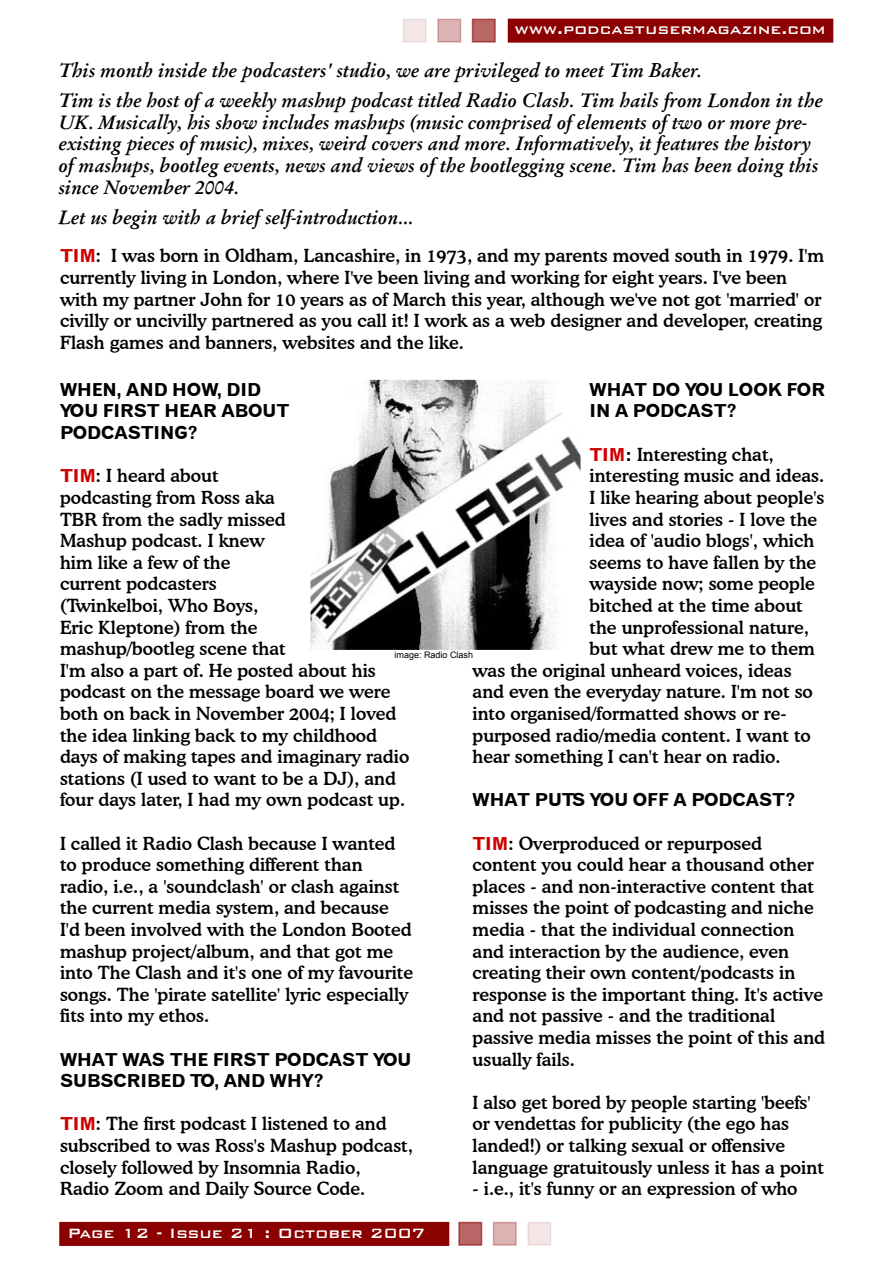
<style>
.page{position:relative;width:893px;height:1263px;background:#fff}
.page>*{position:absolute;margin:0;border:0;box-sizing:border-box;transform-origin:0 0}
.t1{font:19.5px/21.6px "Garamond No 8 Med Ita";letter-spacing:.02em;color:#000}
.t2{font:19.5px/30.6px "Garamond No 8 Med Ita";letter-spacing:-.01em;color:#000}
.t3{font:500 18px/21.6px "Cooper BT";letter-spacing:-.03em;color:#000}
.t4{font:500 18px "Cooper BT";letter-spacing:.01em;color:#000}
.t5{font:18px/21.6px "Gothic 720 BT Bold B";letter-spacing:-.01em;color:#000}
.t6{font:500 18px/21.6px "Cooper BT";letter-spacing:-.01em;color:#000}
.t7{font:500 18px "Cooper BT";letter-spacing:-.05em;color:#000}
.t8{font:500 18px "Bank Gothic BT";letter-spacing:.025em;color:#fff}
.t9{font:500 18px "Bank Gothic BT";color:#fff}
.t10{font:500 18px "Cooper BT";letter-spacing:.08em;color:#000}
.t11{font:500 18px "Cooper BT";letter-spacing:.055em;color:#000}
.t12{font:9px "Arial";color:#000}
.s1{font-family:"Gothic 720 BT Bold B";font-weight:400;color:#cd0000}
.s2{font-family:"Gothic 720 BT Bold B";font-weight:400}
</style>
<div class="page">
<img style="left:310px;top:380px;width:270px;height:270px">
<div style="left:508px;top:19px;width:324px;height:23px;background:#8b0000"></div>
<div style="left:508px;top:19px;width:325px;height:24px;border:2px solid #8b0000"></div>
<div style="left:472px;top:19px;width:23px;height:23px;background:#b96666"></div>
<div style="left:472px;top:19px;width:24px;height:24px;border:2px solid #8b0000"></div>
<div style="left:438px;top:19px;width:22px;height:23px;background:#dcb3b3"></div>
<div style="left:404px;top:19px;width:22px;height:23px;background:#f3e6e6"></div>
<div style="left:60px;top:1223px;width:388px;height:22px;background:#8b0000"></div>
<div style="left:59px;top:1222px;width:390px;height:24px;border:2px solid #8b0000"></div>
<div style="left:459px;top:1222px;width:23px;height:23px;background:#b96666"></div>
<div style="left:458px;top:1222px;width:24px;height:24px;border:2px solid #8b0000"></div>
<div style="left:494px;top:1222px;width:22px;height:23px;background:#dcb3b3"></div>
<div style="left:528px;top:1222px;width:22px;height:23px;background:#f3e6e6"></div>
<p class="t8" style="left:514px;top:20px;width:312px">www.podcastusermagazine.com</p>
<p class="t2" style="left:58px;top:55px;width:763px">Th is m onth insid e th e podcasters' stud io, w e are privilege d to m ee tTim Bak er.<br>Tim is th e h ostofa w eek ly m ash up podcasttitle d R ad io Clash .Tim h ails from London in th e</p>
<p class="t1" style="left:58px;top:111px;width:761px">UK.Musically, h is sh ow includes m ash ups (m usiccom prised ofelem ents oftw o or m ore pre-<br>e xisting pieces ofm usic), m ixes, w eird covers and m ore .Inform atively, itfeatures th e h istory ofm ash ups, bootleg events, new s and view s ofth e bootlegging scene.Tim h as been doing th is since Novem b er 2004.</p>
<p class="t1" style="left:58px;top:207px;width:361px">Le tus b egin w ith a b rie fself-introduction...</p>
<p class="t3" style="left:60px;top:245px;width:765px"><span class="s1">TIM</span>: Iw as born in O ldh am , Lancash ire , in 19 73, and m y pare nts m ove d south in 19 79 . I'm curre ntly living in London, w h e re I've be e n living and w ork ing for e igh tye ars. I've be e n<br>w ith m y partne r Joh n for 10 ye ars as ofMarch th is ye ar, alth ough w e 've notgot'm arrie d'or civilly or uncivilly partne re d as you callit! Iw ork as a w e b de signe r and de ve lope r, cre ating Flash gam e s and banne rs, w e bsite s and th e lik e .</p>
<p class="t5" style="left:60px;top:378px;width:232px">WH EN,AND H OW,DID<br>YOU FIRST H EAR ABOUT<br>POD CASTING?</p>
<p class="t3" style="left:60px;top:465px;width:351px"><span class="s1">TIM</span>: Ih e ard about<br>podcasting from Ross ak a<br>TBR from th e sadly m isse d<br>Mash up podcast. Ik ne w<br>him like afew ofthe<br>curre ntpodcaste rs<br>(Tw ink e lboi, W h o Boys,<br>Eric Kle ptone ) from th e<br>m ash up/bootle g sce ne th at<br>I'm also a partof. H e poste d abouth is podcaston th e m e ssage board w e w e re both on back in Nove m be r 2004;Ilove d th e ide a link ing back to m y ch ildh ood days ofm ak ing tape s and im aginary radio stations (Iuse d to w antto be a DJ), and four days late r, Ih ad m y ow n podcastup.</p>
<p class="t3" style="left:60px;top:832px;width:352px">Icalle d itRadio Clash be cause Iw ante d to produce som e th ing diffe re ntth an radio, i.e ., a 'soundclash 'or clash against th e curre ntm e dia syste m , and be cause<br>I'd be e n involve d w ith th e London Boote d m ash up proje ct/album , and th atgotm e into Th e Clash and it's one ofm y favourite songs. Th e 'pirate sate llite 'lyric e spe cially fits into m y e th os.</p>
<p class="t5" style="left:60px;top:1048px;width:352px">W H AT W AS TH E FIRST POD CAST YOU<br>SUBSCRIBED TO, AND W H Y?</p>
<p class="t6" style="left:60px;top:1113px;width:355px"><span class="s1">TIM</span>: Th e firstpodcastIliste ne d to and subscribe d to w as Ross's Mash up podcast, close ly follow e d by Insom nia Radio, Radio Z oom and Daily Source Code .</p>
<p class="t5" style="left:590px;top:378px;width:236px">W H AT DO YOU LOOK FOR<br>IN A POD CAST?</p>
<p class="t7" style="left:590px;top:443px;width:187px"><span class="s1">TIM</span><span class="s2">:</span> Inte re sting ch at,</p>
<p class="t4" style="left:590px;top:465px;width:236px">inte re sting m usic and ide as.</p>
<p class="t4" style="left:590px;top:486px;width:235px">Ilik e h e aring aboutpe ople 's</p>
<p class="t7" style="left:590px;top:508px;width:225px">live s and storie s - Ilove th e</p>
<p class="t4" style="left:590px;top:530px;width:221px">ide a of'audio blogs', w h ich</p>
<p class="t10" style="left:590px;top:551px;width:224px">seems tohave fallenbythe</p>
<p class="t4" style="left:590px;top:573px;width:229px">w ayside now ;som e pe ople</p>
<p class="t3" style="left:590px;top:594px;width:219px">bitch e d atth e tim e about</p>
<p class="t3" style="left:590px;top:616px;width:222px">th e unprofe ssionalnature ,</p>
<p class="t11" style="left:590px;top:638px;width:221px">butw h atdrew m e toth em</p>
<p class="t7" style="left:472px;top:659px;width:319px">w as th e originalunh e ard voice s, ide as</p>
<p class="t3" style="left:472px;top:681px;width:342px">and e ve n th e e ve ryday nature . I'm notso</p>
<p class="t3" style="left:472px;top:702px;width:314px">into organise d/form atte d sh ow s or re -</p>
<p class="t4" style="left:472px;top:724px;width:340px">purpose d radio/m e dia conte nt. Iw antto</p>
<p class="t3" style="left:472px;top:746px;width:310px">h e ar som e th ing Ican'th e ar on radio.</p>
<p class="t5" style="left:472px;top:789px;width:332px">W H AT PUTS YOU OFFA POD CAST?</p>
<p class="t3" style="left:472px;top:832px;width:353px"><span class="s1">TIM</span>: O ve rproduce d or re purpose d<br>conte ntyou could h e ar a th ousand oth e r place s - and non-inte ractive conte ntth at m isse s th e pointofpodcasting and nich e m e dia - th atth e individualconne ction and inte raction by th e audie nce , e ve n<br>cre ating th e ir ow n conte nt/podcasts in<br>re sponse is th e im portantth ing. It's active and notpassive - and th e traditional passive m e dia m isse s th e pointofth is and usually fails.</p>
<p class="t3" style="left:472px;top:1091px;width:357px">Ialso ge tbore d by pe ople starting 'be e fs' or ve nde ttas for publicity (th e e go h as lande d!) or talk ing se xualor offe nsive language gratuitously unle ss ith as a point</p>
<p class="t4" style="left:472px;top:1178px;width:327px">- i.e ., it's funny or an e xpre ssion ofw h o</p>
<p class="t12" style="left:394px;top:650px;width:77px">im age : Radio Clas h</p>
<p class="t9" style="left:68px;top:1223px;width:360px">Page 12 - Issue 21 : October 2007</p>
</div>
